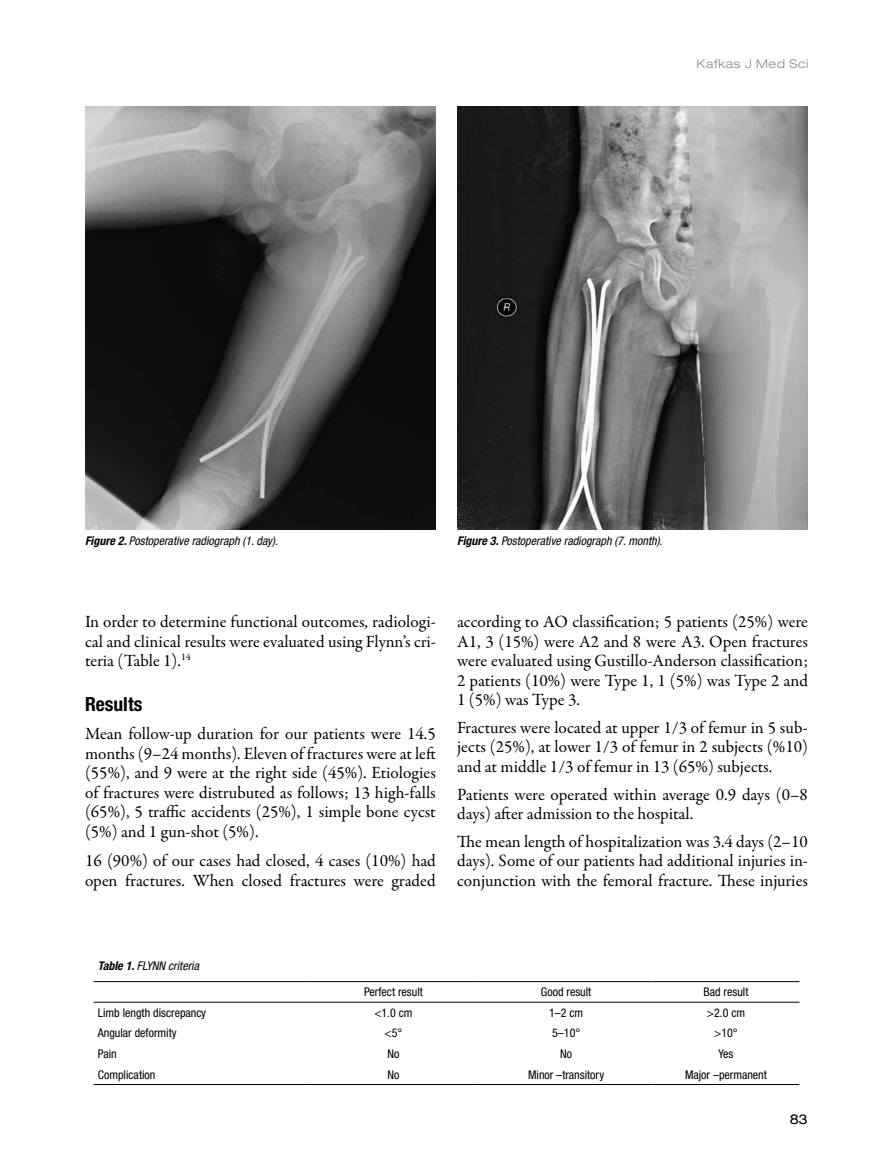
<style>
.page{position:relative;width:893px;height:1170px;background:#fff}
.page>*{position:absolute;margin:0;border:0;box-sizing:border-box;transform-origin:0 0}
.t1{font:700 condensed 19.5px "Helvetica Neue LT Pro";color:#000}
.t2{font:17.25px/19.5px "Garamond Premr Pro";color:#000;text-align:justify}
.t3{font:expanded 13.5px "Helvetica Neue LT Pro";color:#000}
.t4{font:condensed 12px "Helvetica Neue LT Pro";color:#000}
.t5{font:italic condensed 12px "Helvetica Neue LT Pro";color:#000}
.t6{font:300 expanded 12px "Helvetica Neue LT Pro";letter-spacing:.05em;color:#87888a}
.s1{font-weight:700}
</style>
<div class="page">
<svg style="left:93px;top:981px;width:707px;height:22px"></svg>
<hr style="left:94px;top:981px;width:213px;height:1px;background:#000">
<hr style="left:307px;top:981px;width:173px;height:1px;background:#000">
<hr style="left:480px;top:981px;width:173px;height:1px;background:#000">
<hr style="left:653px;top:981px;width:146px;height:1px;background:#000">
<hr style="left:94px;top:1001px;width:213px;height:1px;background:#000">
<hr style="left:307px;top:1001px;width:173px;height:1px;background:#000">
<hr style="left:480px;top:1001px;width:173px;height:1px;background:#000">
<hr style="left:653px;top:1001px;width:146px;height:1px;background:#000">
<hr style="left:94px;top:1084px;width:213px;height:1px;background:#000">
<hr style="left:307px;top:1084px;width:173px;height:1px;background:#000">
<hr style="left:480px;top:1084px;width:173px;height:1px;background:#000">
<hr style="left:653px;top:1084px;width:146px;height:1px;background:#000">
<img style="left:85px;top:106px;width:351px;height:423px">
<img style="left:457px;top:106px;width:351px;height:423px">
<p class="t6" style="left:697px;top:57px;width:113px">Kafkas J Med Sci</p>
<p class="t5" style="left:85px;top:534px;width:194px"><span class="s1">Figure 2.</span> Postoperative radiograph (1. day).</p>
<p class="t5" style="left:457px;top:534px;width:207px"><span class="s1">Figure 3.</span> Postoperative radiograph (7. month).</p>
<p class="t2" style="left:85px;top:612px;width:352px">In order to determine functional outcomes, radiologi&shy;cal and clinical results were evaluated using Flynn’s cri&shy;teria (Table 1).<sup>14</sup></p>
<p class="t1" style="left:85px;top:692px;width:59px">Results</p>
<p class="t2" style="left:85px;top:724px;width:352px">Mean follow-up duration for our patients were 14.5 months (9–24 months). Eleven of fractures were at left (55%), and 9 were at the right side (45%). Etiologies of fractures were distrubuted as follows; 13 high-falls (65%), 5 traffic accidents (25%), 1 simple bone cycst (5%) and 1 gun-shot (5%).</p>
<p class="t2" style="left:85px;top:851px;width:352px">16 (90%) of our cases had closed, 4 cases (10%) had open fractures. When closed fractures were graded</p>
<p class="t2" style="left:457px;top:612px;width:352px">according to AO classification; 5 patients (25%) were A1, 3 (15%) were A2 and 8 were A3. Open fractures were evaluated using Gustillo-Anderson classification; 2 patients (10%) were Type 1, 1 (5%) was Type 2 and 1 (5%) was Type 3.</p>
<p class="t2" style="left:457px;top:718px;width:352px">Fractures were located at upper 1/3 of femur in 5 sub&shy;jects (25%), at lower 1/3 of femur in 2 subjects (%10) and at middle 1/3 of femur in 13 (65%) subjects.</p>
<p class="t2" style="left:457px;top:784px;width:352px">Patients were operated within average 0.9 days (0–8 days) after admission to the hospital.</p>
<p class="t2" style="left:457px;top:831px;width:352px">The mean length of hospitalization was 3.4 days (2–10 days). Some of our patients had additional injuries in&shy;conjunction with the femoral fracture. These injuries</p>
<p class="t5" style="left:98px;top:958px;width:103px"><span class="s1">Table 1.</span> FLYNN criteria</p>
<p class="t4" style="left:364px;top:984px;width:60px">Perfect result</p>
<p class="t4" style="left:541px;top:984px;width:52px">Good result</p>
<p class="t4" style="left:704px;top:984px;width:46px">Bad result</p>
<p class="t4" style="left:98px;top:1005px;width:110px">Limb length discrepancy</p>
<p class="t4" style="left:374px;top:1005px;width:40px">&lt;1.0 cm</p>
<p class="t4" style="left:549px;top:1005px;width:36px">1–2 cm</p>
<p class="t4" style="left:707px;top:1005px;width:40px">&gt;2.0 cm</p>
<p class="t4" style="left:98px;top:1026px;width:80px">Angular deformity</p>
<p class="t4" style="left:385px;top:1026px;width:19px">&lt;5°</p>
<p class="t4" style="left:552px;top:1026px;width:30px">5–10°</p>
<p class="t4" style="left:714px;top:1026px;width:25px">&gt;10°</p>
<p class="t4" style="left:98px;top:1046px;width:20px">Pain</p>
<p class="t4" style="left:387px;top:1046px;width:13px">No</p>
<p class="t4" style="left:560px;top:1046px;width:13px">No</p>
<p class="t4" style="left:719px;top:1046px;width:16px">Yes</p>
<p class="t4" style="left:98px;top:1067px;width:59px">Complication</p>
<p class="t4" style="left:387px;top:1067px;width:13px">No</p>
<p class="t4" style="left:528px;top:1067px;width:78px">Minor –transitory</p>
<p class="t4" style="left:685px;top:1067px;width:83px">Major –permanent</p>
<p class="t3" style="left:790px;top:1111px;width:20px">83</p>
</div>
